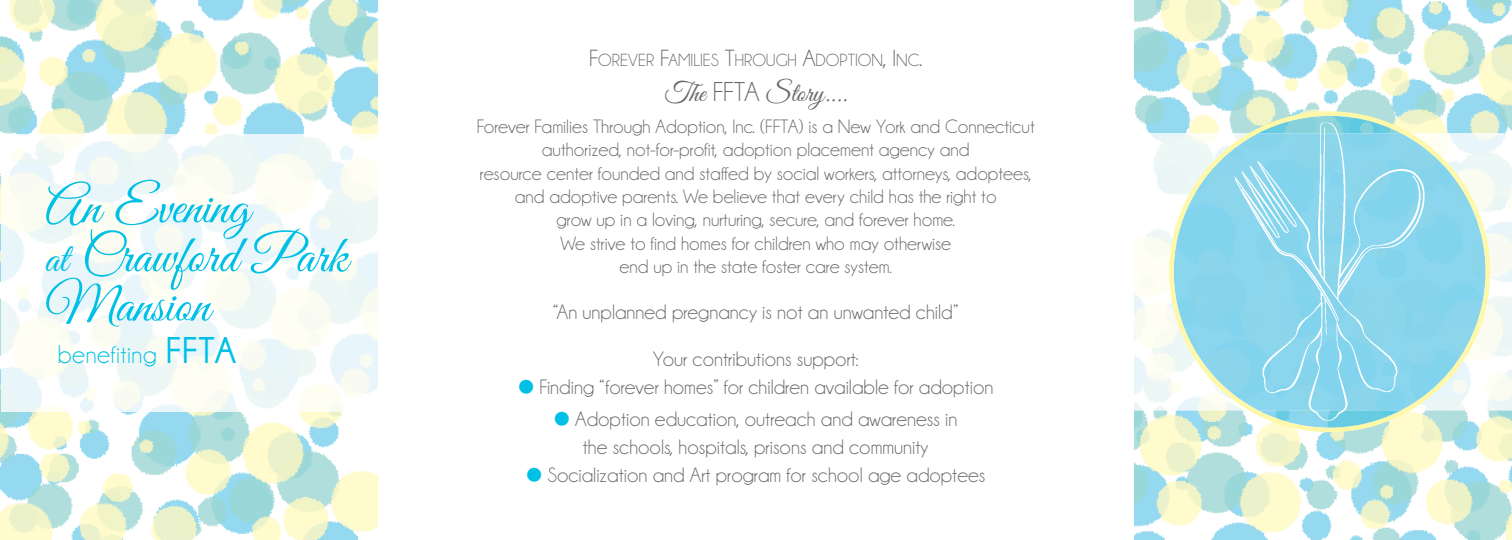
<style>
.page{position:relative;width:1512px;height:540px;background:#fff}
.page>*{position:absolute;margin:0;border:0;box-sizing:border-box;transform-origin:0 0}
.t1{font:52.95px/49.2px "Great Vibes";color:#00c0e6}
.t2{font:27.45px "Great Vibes";color:#686868}
.t3{font:25.5px "Champagne&Limousines";letter-spacing:.02em;color:#00c0e6}
.t4{font:21px/28.2px "Champagne&Limousines";color:#686868;text-align:center}
.t5{font:19.5px/23.4px "Champagne&Limousines";color:#686868;text-align:center}
.t6{font:17.7px "Champagne&Limousines";color:#686868}
.s1{font-size:41.55px}
.s2{font-weight:700;font-size:37.5px}
.s3{font-size:23.55px}
.s4{font-family:"Champagne&Limousines"}
.s5{font-family:"Great Vibes";color:#00c0e6}
</style>
<div class="page">
<img style="left:0;top:0;width:378px;height:540px">
<img style="left:2px;top:134px;width:376px;height:277px">
<img style="left:1134px;top:0;width:378px;height:540px">
<img style="left:1134px;top:133px;width:378px;height:277px">
<svg style="left:1169px;top:111px;width:321px;height:321px"></svg>
<h1 class="t1" style="left:45px;top:186px;width:304px">An Evening<br><span class="s1">at</span> Crawford Park<br>Mansion</h1>
<h3 class="t3" style="left:58px;top:340px;width:180px">benefiting <span class="s2">FFTA</span></h3>
<p class="t6" style="left:589px;top:50px;width:334px"><span class="s3">F</span>OREVER <span class="s3">F</span>AMILIES <span class="s3">T</span>HROUGH <span class="s3">A</span>DOPTION<span class="s3">, I</span>NC<span class="s3">.</span></p>
<h2 class="t2" style="left:665px;top:78px;width:184px">The <span class="s4">FFTA</span> Story....</h2>
<p class="t5" style="left:477px;top:114px;width:559px">Forever Families Through Adoption, Inc. (FFTA) is a New York and Connecticut authorized, not-for-profit, adoption placement agency and<br>resource center founded and staffed by social workers, attorneys, adoptees, and adoptive parents. We believe that every child has the right to<br>grow up in a loving, nurturing, secure, and forever home.<br>We strive to find homes for children who may otherwise<br>end up in the state foster care system.</p>
<p class="t4" style="left:553px;top:298px;width:407px">“An unplanned pregnancy is not an unwanted child”</p>
<p class="t4" style="left:653px;top:344px;width:207px">Your contributions support:</p>
<p class="t4" style="left:518px;top:373px;width:477px"><span class="s5">•</span> Finding “forever homes” for children available for adoption</p>
<p class="t4" style="left:554px;top:404px;width:405px"><span class="s5">•</span> Adoption education, outreach and awareness in the schools, hospitals, prisons and community</p>
<p class="t4" style="left:526px;top:461px;width:461px"><span class="s5">•</span> Socialization and Art program for school age adoptees</p>
</div>
